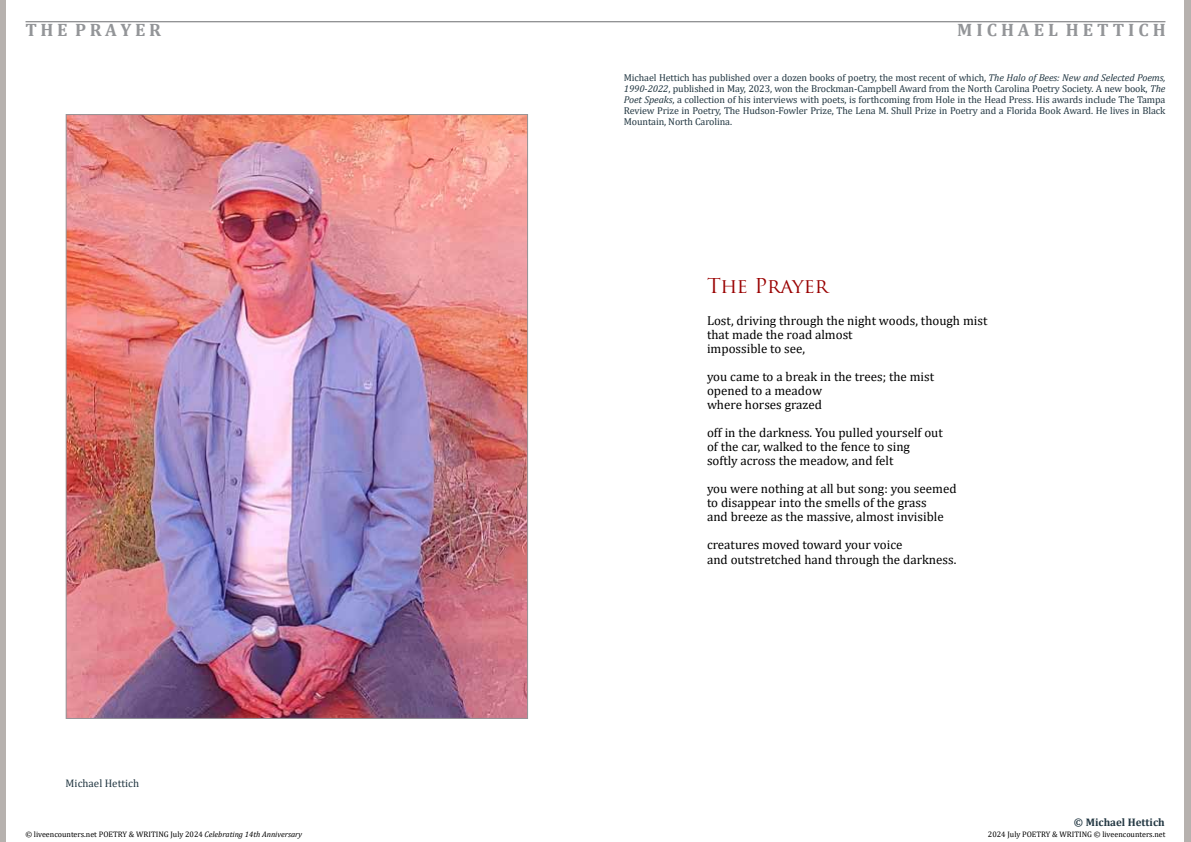
<style>
.page{position:relative;width:1191px;height:842px;background:#fff}
.page>*{position:absolute;margin:0;border:0;box-sizing:border-box;transform-origin:0 0}
.t1{font:20px "Trajan Pro";letter-spacing:-.015em;color:#900}
.t2{font:700 18px "Cambria";color:#939598}
.t3{font:13px/14px "Cambria";color:#000}
.t4{font:700 11px "Cambria";color:#223742}
.t5{font:11px "Cambria";color:#223742}
.t6{font:10px/11px "Cambria";letter-spacing:-.01em;color:#223742;text-align:justify}
.t7{font:8px "Cambria";color:#000}
.s1{font-style:italic}
</style>
<div class="page">
<hr style="left:26px;top:21px;width:1139px;height:1px;background:#6d6e71">
<img style="left:68px;top:116px;width:458px;height:601px">
<h2 class="t2" style="left:26px;top:17px;width:137px">T H E P R A Y E R</h2>
<p class="t5" style="left:66px;top:776px;width:75px">Michael Hettich</p>
<h2 class="t2" style="left:957px;top:17px;width:210px">M I C H A E L H E T T I C H</h2>
<p class="t6" style="left:624px;top:72px;width:543px">Michael Hettich has published over a dozen books of poetry, the most recent of which, <span class="s1">The Halo of Bees: New and Selected Poems, 1990-2022</span>, published in May, 2023, won the Brockman-Campbell Award from the North Carolina Poetry Society. A new book, <span class="s1">The Poet Speaks</span>, a collection of his interviews with poets, is forthcoming from Hole in the Head Press. His awards include The Tampa Review Prize in Poetry, The Hudson-Fowler Prize, The Lena M. Shull Prize in Poetry and a Florida Book Award. He lives in Black Mountain, North Carolina.</p>
<h1 class="t1" style="left:707px;top:273px;width:123px">The Prayer</h1>
<h3 class="t3" style="left:707px;top:314px;width:282px">Lost, driving through the night woods, though mist that made the road almost<br>impossible to see,</h3>
<h3 class="t3" style="left:707px;top:370px;width:229px">you came to a break in the trees; the mist opened to a meadow<br>where horses grazed</h3>
<h3 class="t3" style="left:707px;top:426px;width:237px">off in the darkness. You pulled yourself out of the car, walked to the fence to sing softly across the meadow, and felt</h3>
<h3 class="t3" style="left:707px;top:482px;width:251px">you were nothing at all but song: you seemed to disappear into the smells of the grass<br>and breeze as the massive, almost invisible</h3>
<h3 class="t3" style="left:707px;top:537px;width:251px;line-height:15px">creatures moved toward your voice<br>and outstretched hand through the darkness.</h3>
<p class="t4" style="left:1074px;top:814px;width:92px">© Michael Hettich</p>
<p class="t7" style="left:25px;top:829px;width:278px">© liveencounters.net POETRY &amp; WRITING July 2024 <span class="s1">Celebrating 14th Anniversary</span></p>
<p class="t7" style="left:988px;top:830px;width:179px">2024 July POETRY &amp; WRITING © liveencounters.net</p>
</div>
